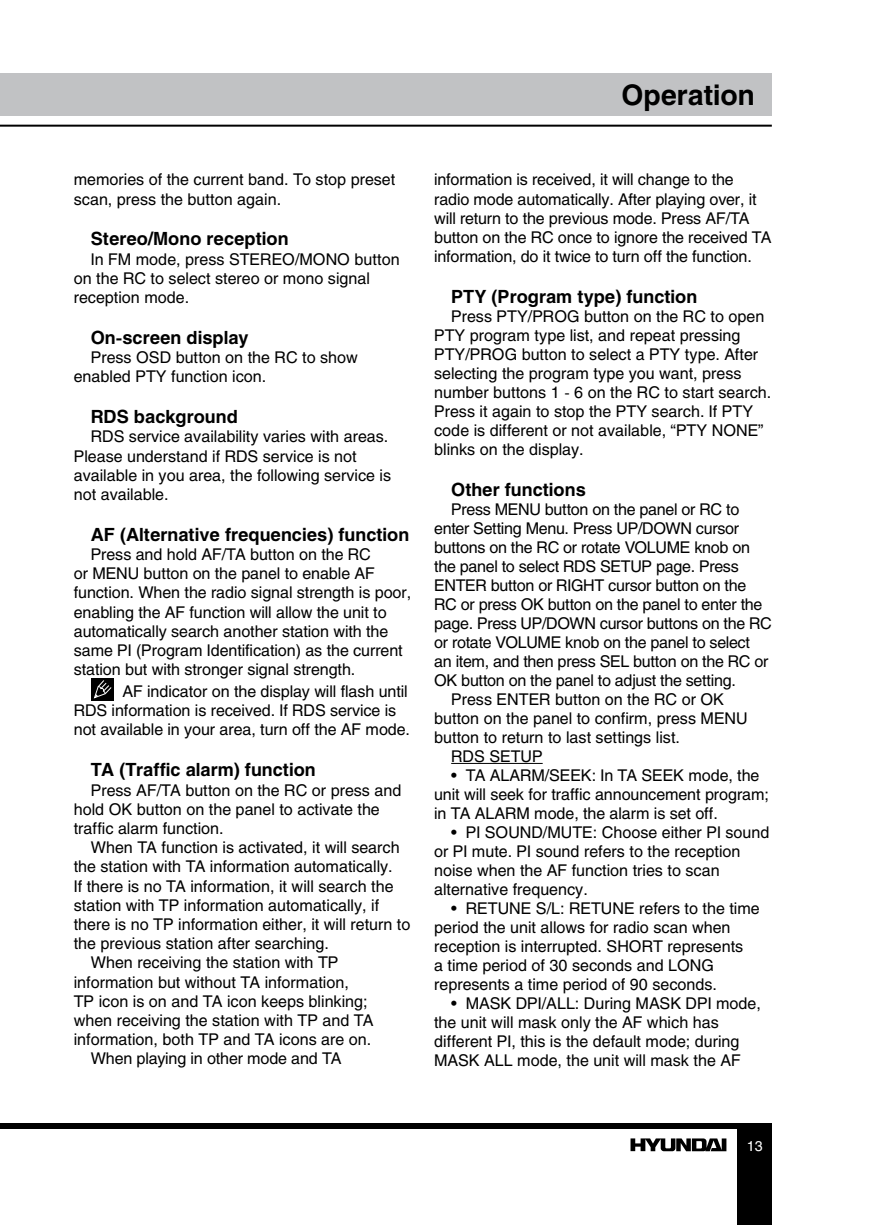
<style>
.page{position:relative;width:874px;height:1225px;background:#fff}
.page>*{position:absolute;margin:0;border:0;box-sizing:border-box;transform-origin:0 0}
.t1{font:700 28px "Helios";color:#000}
.t2{font:700 18px "Helios";color:#000}
.t3{font:16px/19.2px "Helios";color:#000}
.t4{font:16px "Helios";letter-spacing:-.02em;color:#000}
.t5{font:14px "Helios";color:#fff}
</style>
<div class="page">
<hr style="left:0;top:125px;width:771px;height:2px;background:#000">
<div style="left:0;top:1122px;width:771px;height:6px;background:#000"></div>
<div style="left:737px;top:1123px;width:34px;height:102px;background:#000"></div>
<div style="left:0;top:74px;width:771px;height:42px;background:#c1c2c4"></div>
<svg style="left:630px;top:1138px;width:96px;height:13px"></svg>
<div style="left:91px;top:678px;width:22px;height:23px;background:#000"></div>
<svg style="left:93px;top:680px;width:19px;height:19px"></svg>
<hr style="left:451px;top:763px;width:91px;height:1px;background:#000">
<h1 class="t1" style="left:621px;top:79px;width:135px">Operation</h1>
<p class="t3" style="left:74px;top:170px;width:323px">memories of the current band. To stop preset scan, press the button again.</p>
<p class="t2" style="left:91px;top:228px;width:199px">Stereo/Mono reception</p>
<p class="t3" style="left:74px;top:249px;width:327px;text-indent:17px">In FM mode, press STEREO/MONO button on the RC to select stereo or mono signal reception mode.</p>
<p class="t2" style="left:91px;top:327px;width:159px">On-screen display</p>
<p class="t3" style="left:74px;top:348px;width:285px;text-indent:17px">Press OSD button on the RC to show enabled PTY function icon.</p>
<p class="t2" style="left:91px;top:406px;width:148px">RDS background</p>
<p class="t3" style="left:74px;top:427px;width:319px;text-indent:17px">RDS service availability varies with areas.<br>Please understand if RDS service is not available in you area, the following service is not available.</p>
<p class="t2" style="left:91px;top:524px;width:320px">AF (Alternative frequencies) function</p>
<p class="t3" style="left:74px;top:544px;width:339px;text-indent:17px">Press and hold AF/TA button on the RC<br>or MENU button on the panel to enable AF function. When the radio signal strength is poor, enabling the AF function will allow the unit to automatically search another station with the same PI (Program Identification) as the current station but with stronger signal strength.</p>
<p class="t3" style="left:74px;top:681px;width:338px;text-indent:49px">AF indicator on the display will flash until<br>RDS information is received. If RDS service is not available in your area, turn off the AF mode.</p>
<p class="t2" style="left:91px;top:759px;width:226px">TA (Traffic alarm) function</p>
<p class="t3" style="left:74px;top:780px;width:329px;text-indent:17px">Press AF/TA button on the RC or press and hold OK button on the panel to activate the traffic alarm function.</p>
<p class="t3" style="left:91px;top:837px;width:310px">When TA function is activated, it will search</p>
<p class="t3" style="left:74px;top:857px;width:320px">the station with TA information automatically.</p>
<p class="t3" style="left:74px;top:876px;width:321px">If there is no TA information, it will search the</p>
<p class="t3" style="left:74px;top:895px;width:307px">station with TP information automatically, if</p>
<p class="t3" style="left:74px;top:914px;width:338px">there is no TP information either, it will return to</p>
<p class="t3" style="left:74px;top:933px;width:257px">the previous station after searching.</p>
<p class="t3" style="left:91px;top:953px;width:249px">When receiving the station with TP</p>
<p class="t3" style="left:74px;top:972px;width:276px">information but without TA information,</p>
<p class="t3" style="left:74px;top:991px;width:295px">TP icon is on and TA icon keeps blinking;</p>
<p class="t3" style="left:74px;top:1010px;width:301px">when receiving the station with TP and TA</p>
<p class="t3" style="left:74px;top:1029px;width:299px">information, both TP and TA icons are on.</p>
<p class="t3" style="left:91px;top:1049px;width:252px">When playing in other mode and TA</p>
<p class="t3" style="left:434px;top:170px;width:339px">information is received, it will change to the radio mode automatically. After playing over, it will return to the previous mode. Press AF/TA button on the RC once to ignore the received TA information, do it twice to turn off the function.</p>
<p class="t2" style="left:451px;top:286px;width:247px">PTY (Program type) function</p>
<p class="t3" style="left:434px;top:307px;width:338px;text-indent:17px">Press PTY/PROG button on the RC to open PTY program type list, and repeat pressing PTY/PROG button to select a PTY type. After selecting the program type you want, press number buttons 1 - 6 on the RC to start search.<br>Press it again to stop the PTY search. If PTY code is different or not available, “PTY NONE” blinks on the display.</p>
<p class="t2" style="left:451px;top:479px;width:136px">Other functions</p>
<p class="t4" style="left:451px;top:499px;width:289px">Press MENU button on the panel or RC to</p>
<p class="t4" style="left:434px;top:518px;width:306px">enter Setting Menu. Press UP/DOWN cursor</p>
<p class="t4" style="left:434px;top:537px;width:317px">buttons on the RC or rotate VOLUME knob on</p>
<p class="t4" style="left:434px;top:556px;width:306px">the panel to select RDS SETUP page. Press</p>
<p class="t4" style="left:434px;top:575px;width:313px">ENTER button or RIGHT cursor button on the</p>
<p class="t4" style="left:434px;top:594px;width:329px">RC or press OK button on the panel to enter the</p>
<p class="t4" style="left:434px;top:613px;width:339px">page. Press UP/DOWN cursor buttons on the RC</p>
<p class="t4" style="left:434px;top:632px;width:317px">or rotate VOLUME knob on the panel to select</p>
<p class="t4" style="left:434px;top:651px;width:336px">an item, and then press SEL button on the RC or</p>
<p class="t4" style="left:434px;top:670px;width:303px">OK button on the panel to adjust the setting.</p>
<p class="t3" style="left:451px;top:689px;width:274px">Press ENTER button on the RC or OK</p>
<p class="t3" style="left:434px;top:708px;width:315px">button on the panel to confirm, press MENU</p>
<p class="t3" style="left:434px;top:727px;width:247px">button to return to last settings list.</p>
<p class="t3" style="left:451px;top:746px;width:93px">RDS SETUP</p>
<p class="t3" style="left:434px;top:765px;width:336px;text-indent:17px">• TA ALARM/SEEK: In TA SEEK mode, the unit will seek for traffic announcement program; in TA ALARM mode, the alarm is set off.</p>
<p class="t3" style="left:434px;top:822px;width:336px;text-indent:17px">• PI SOUND/MUTE: Choose either PI sound or PI mute. PI sound refers to the reception noise when the AF function tries to scan alternative frequency.</p>
<p class="t3" style="left:434px;top:898px;width:327px;text-indent:17px">• RETUNE S/L: RETUNE refers to the time period the unit allows for radio scan when reception is interrupted. SHORT represents<br>a time period of 30 seconds and LONG represents a time period of 90 seconds.</p>
<p class="t3" style="left:434px;top:993px;width:328px;text-indent:17px">• MASK DPI/ALL: During MASK DPI mode, the unit will mask only the AF which has different PI, this is the default mode; during MASK ALL mode, the unit will mask the AF</p>
<p class="t5" style="left:746px;top:1138px;width:17px">13</p>
</div>
